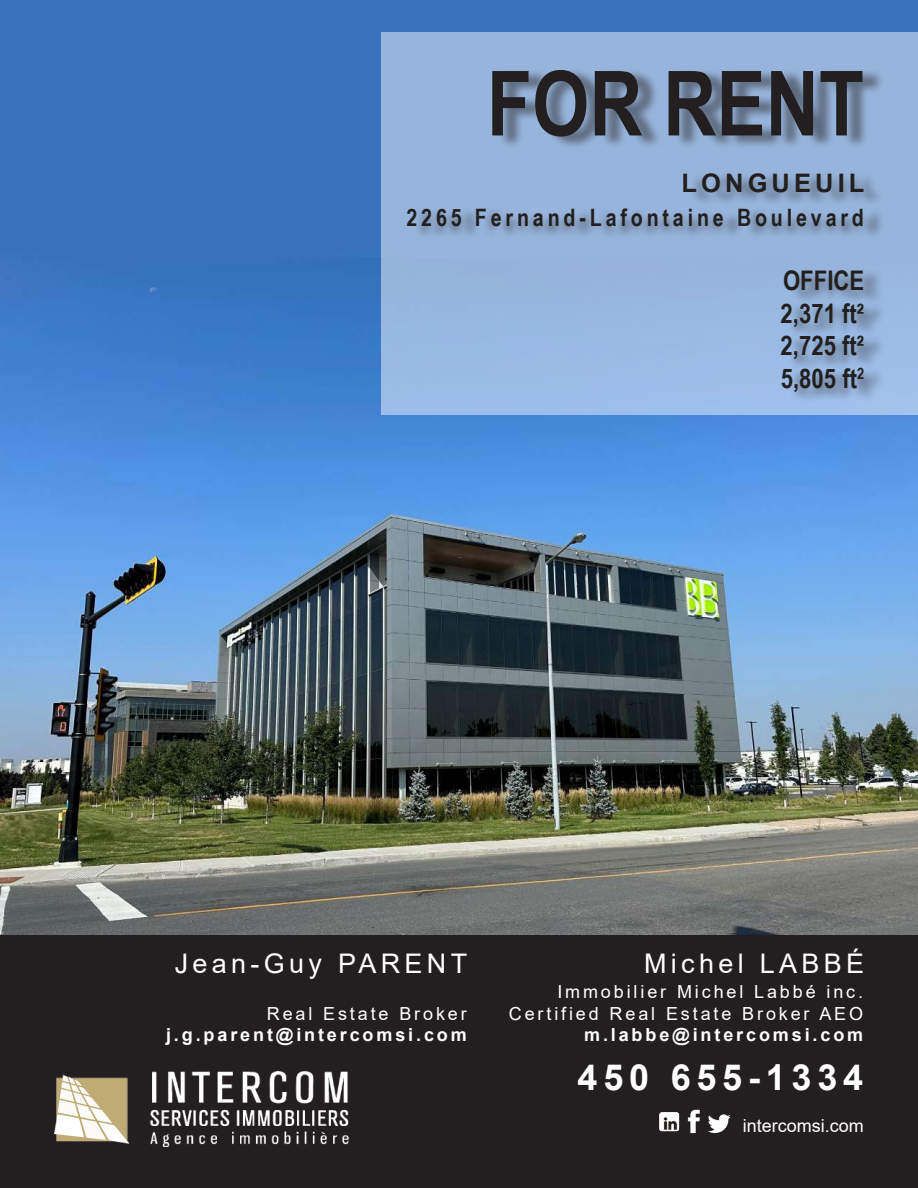
<style>
.page{position:relative;width:918px;height:1188px;background:#fff}
.page>*{position:absolute;margin:0;border:0;box-sizing:border-box;transform-origin:0 0}
.t1{font:700 90px "Arial Narrow";color:#231f20}
.t2{font:700 36px "Arial";letter-spacing:.16em;color:#fff}
.t3{font:700 27px/32.4px "Arial Narrow";color:#231f20;text-align:justify}
.t4{font:27px "Arial";letter-spacing:.16em;color:#fff}
.t5{font:700 25.5px "Arial";letter-spacing:.16em;color:#231f20}
.t6{font:700 24px "Arial Narrow";letter-spacing:.16em;color:#231f20}
.t7{font:18px/21.6px "Arial";letter-spacing:.16em;color:#fff;text-align:right}
.t8{font:700 18px "Arial";letter-spacing:.16em;color:#fff}
.t9{font:18px "Arial";color:#fff}
</style>
<div class="page">
<img style="left:0;top:0;width:918px;height:935px">
<div style="left:0;top:935px;width:918px;height:253px;background:#231f20"></div>
<img style="left:708px;top:1114px;width:23px;height:20px">
<img style="left:659px;top:1112px;width:21px;height:20px">
<img style="left:687px;top:1109px;width:13px;height:25px">
<img style="left:54px;top:1071px;width:295px;height:76px">
<div style="left:381px;top:32px;width:537px;height:383px;background:#97b5dc"></div>
<div style="left:787px;top:269px;width:98px;height:136px;background:#231f20;opacity:.5"></div>
<div style="left:413px;top:206px;width:472px;height:34px;background:#231f20;opacity:.5"></div>
<div style="left:689px;top:171px;width:196px;height:36px;background:#231f20;opacity:.5"></div>
<div style="left:498px;top:67px;width:387px;height:83px;background:#231f20;opacity:.5"></div>
<h1 class="t1" style="left:487px;top:36px;width:379px">FOR RENT</h1>
<h3 class="t5" style="left:682px;top:165px;width:184px">LONGUEUIL</h3>
<h3 class="t6" style="left:406px;top:199px;width:459px">2265 Fernand-Lafontaine Boulevard</h3>
<h3 class="t3" style="left:781px;top:263px;width:85px">OFFICE 2,371 ft²<br>2,725 ft²<br>5,805 ft<sup>2</sup></h3>
<h3 class="t4" style="left:175px;top:945px;width:294px">Jean-Guy PARENT</h3>
<p class="t7" style="left:267px;top:1003px;width:202px">Real Estate Broker</p>
<p class="t8" style="left:166px;top:1022px;width:302px">j.g.parent@intercomsi.com</p>
<h3 class="t4" style="left:644px;top:945px;width:222px">Michel LABBÉ</h3>
<p class="t7" style="left:509px;top:981px;width:356px">Immobilier Michel Labbé inc.<br>Certified Real Estate Broker AEO</p>
<p class="t8" style="left:584px;top:1022px;width:281px">m.labbe@intercomsi.com</p>
<h2 class="t2" style="left:578px;top:1052px;width:287px">450 655-1334</h2>
<p class="t9" style="left:743px;top:1113px;width:123px">intercomsi.com</p>
</div>
